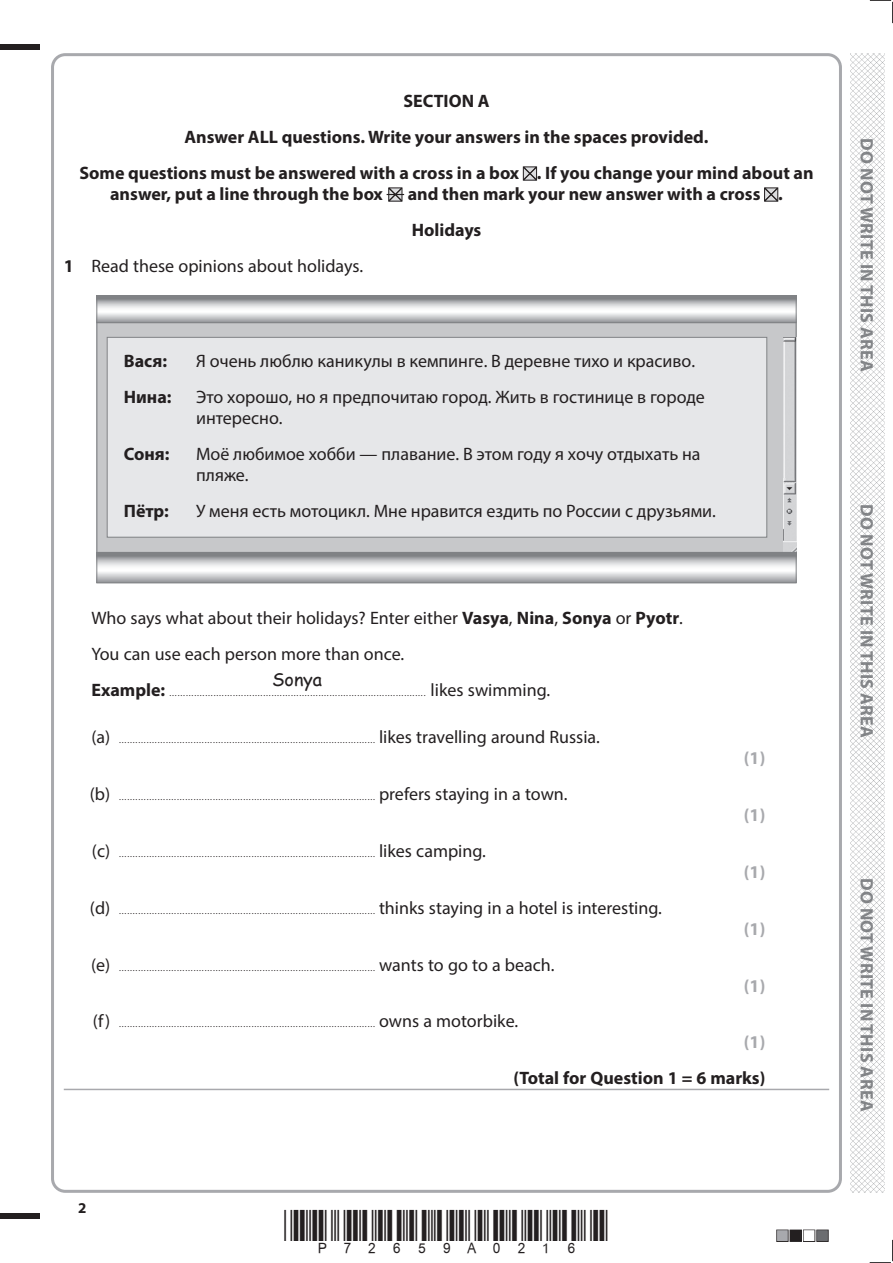
<style>
.page{position:relative;width:893px;height:1263px;background:#fff}
.page>*{position:absolute;margin:0;border:0;box-sizing:border-box;transform-origin:0 0}
.t1{font:18px/21px "Myriad Pro";color:#231f20}
.t2{font:700 18px/36px "Myriad Pro";color:#231f20;text-align:center}
.t3{font:700 18px "Myriad Pro";letter-spacing:.02em;color:#808285}
.t4{font:700 18px "Myriad Pro";color:#a8a9ad}
.t5{font:18px "Comic Sans MS";color:#231f20}
.t6{font:700 15px "Myriad Pro";color:#231f20}
.t7{font:9px "Myriad Pro";color:#231f20}
.s1{font-weight:700}
.s2{font-weight:700;font-size:18px}
.s3{font-size:18px}
</style>
<div class="page">
<div style="left:0;top:44px;width:40px;height:5px;background:#231f20"></div>
<div style="left:0;top:1214px;width:40px;height:5px;background:#231f20"></div>
<svg style="left:870px;top:0;width:23px;height:23px"></svg>
<svg style="left:870px;top:1240px;width:23px;height:23px"></svg>
<img style="left:850px;top:53px;width:34px;height:1140px">
<hr style="left:64px;top:1089px;width:765px;height:1px;background:#a8a9ad">
<svg style="left:522px;top:166px;width:16px;height:15px"></svg>
<svg style="left:387px;top:187px;width:17px;height:15px"></svg>
<svg style="left:764px;top:187px;width:15px;height:15px"></svg>
<div style="left:97px;top:312px;width:699px;height:256px;background:#c7c8ca"></div>
<svg style="left:98px;top:297px;width:696px;height:24px"></svg>
<div style="left:96px;top:295px;width:700px;height:28px;border:1px solid #808285"></div>
<img style="left:783px;top:477px;width:13px;height:75px">
<img style="left:783px;top:472px;width:13px;height:5px">
<img style="left:783px;top:447px;width:13px;height:25px">
<img style="left:783px;top:337px;width:13px;height:110px">
<svg style="left:98px;top:554px;width:696px;height:27px"></svg>
<div style="left:96px;top:552px;width:700px;height:31px;border:1px solid #808285"></div>
<div style="left:107px;top:337px;width:660px;height:200px;background:#e6e7e9"></div>
<div style="left:107px;top:337px;width:660px;height:201px;border:1px solid #808285"></div>
<h1 class="t2" style="left:79px;top:82px;width:736px">SECTION A<br>Answer ALL questions. Write your answers in the spaces provided.<br>Some questions must be answered with a cross in a box . If you change your mind about an</h1>
<h1 class="t2" style="left:110px;top:175px;width:274px">answer, put a line through the box</h1>
<h1 class="t2" style="left:408px;top:175px;width:377px;text-align:left">and then mark your new answer with a cross .<br>Holidays</h1>
<h1 class="t1" style="left:64px;top:255px;width:301px"><span class="s1">1</span> Read these opinions about holidays.</h1>
<h1 class="t2" style="left:124px;top:342px;width:45px">Вася:</h1>
<h1 class="t1" style="left:196px;top:350px;width:501px">Я очень люблю каникулы в кемпинге. В деревне тихо и красиво.</h1>
<h1 class="t2" style="left:124px;top:378px;width:49px">Нина:</h1>
<h1 class="t1" style="left:196px;top:386px;width:510px">Это хорошо, но я предпочитаю город. Жить в гостинице в городе интересно.</h1>
<h1 class="t2" style="left:124px;top:435px;width:47px">Соня:</h1>
<h1 class="t1" style="left:196px;top:443px;width:506px">Моё любимое хобби — плавание. В этом году я хочу отдыхать на пляже.</h1>
<h1 class="t2" style="left:124px;top:492px;width:47px">Пётр:</h1>
<h1 class="t1" style="left:196px;top:500px;width:521px">У меня есть мотоцикл. Мне нравится ездить по России с друзьями.</h1>
<h1 class="t1" style="left:91px;top:600px;width:593px;line-height:36px">Who says what about their holidays? Enter either <span class="s1">Vasya</span>, <span class="s1">Nina</span>, <span class="s1">Sonya</span> or <span class="s1">Pyotr</span>.<br>You can use each person more than once.</h1>
<p class="t7" style="left:91px;top:687px;width:460px"><span class="s2">Example:</span> ............................................................................................. <span class="s3">likes swimming.</span></p>
<p class="t7" style="left:91px;top:734px;width:510px"><span class="s3">(a)</span> ............................................................................................. <span class="s3">likes travelling around Russia.</span></p>
<h1 class="t5" style="left:272px;top:666px;width:51px">Sonya</h1>
<p class="t7" style="left:90px;top:791px;width:479px"><span class="s3">(b)</span> ............................................................................................. <span class="s3">prefers staying in a town.</span></p>
<p class="t7" style="left:92px;top:848px;width:395px"><span class="s3">(c)</span> ............................................................................................. <span class="s3">likes camping.</span></p>
<p class="t7" style="left:90px;top:905px;width:574px"><span class="s3">(d)</span> ............................................................................................. <span class="s3">thinks staying in a hotel is interesting.</span></p>
<p class="t7" style="left:91px;top:962px;width:465px"><span class="s3">(e)</span> ............................................................................................. <span class="s3">wants to go to a beach.</span></p>
<p class="t7" style="left:93px;top:1019px;width:427px"><span class="s3">(f)</span> ............................................................................................. <span class="s3">owns a motorbike.</span></p>
<h1 class="t4" style="left:744px;top:746px;width:23px">(1)</h1>
<h1 class="t4" style="left:744px;top:803px;width:23px">(1)</h1>
<h1 class="t4" style="left:744px;top:860px;width:23px">(1)</h1>
<h1 class="t4" style="left:744px;top:917px;width:23px">(1)</h1>
<h1 class="t4" style="left:744px;top:974px;width:23px">(1)</h1>
<h2 class="t6" style="left:78px;top:1198px;width:10px">2</h2>
<h1 class="t4" style="left:744px;top:1031px;width:23px">(1)</h1>
<h1 class="t2" style="left:513px;top:1060px;width:254px">(Total for Question 1 = 6 marks)</h1>
<h1 class="t3" style="left:878px;top:138px;width:235px;rotate:90deg">DO NOT WRITE IN THIS AREA</h1>
<h1 class="t3" style="left:878px;top:504px;width:235px;rotate:90deg">DO NOT WRITE IN THIS AREA</h1>
<h1 class="t3" style="left:878px;top:878px;width:235px;rotate:90deg">DO NOT WRITE IN THIS AREA</h1>
</div>
